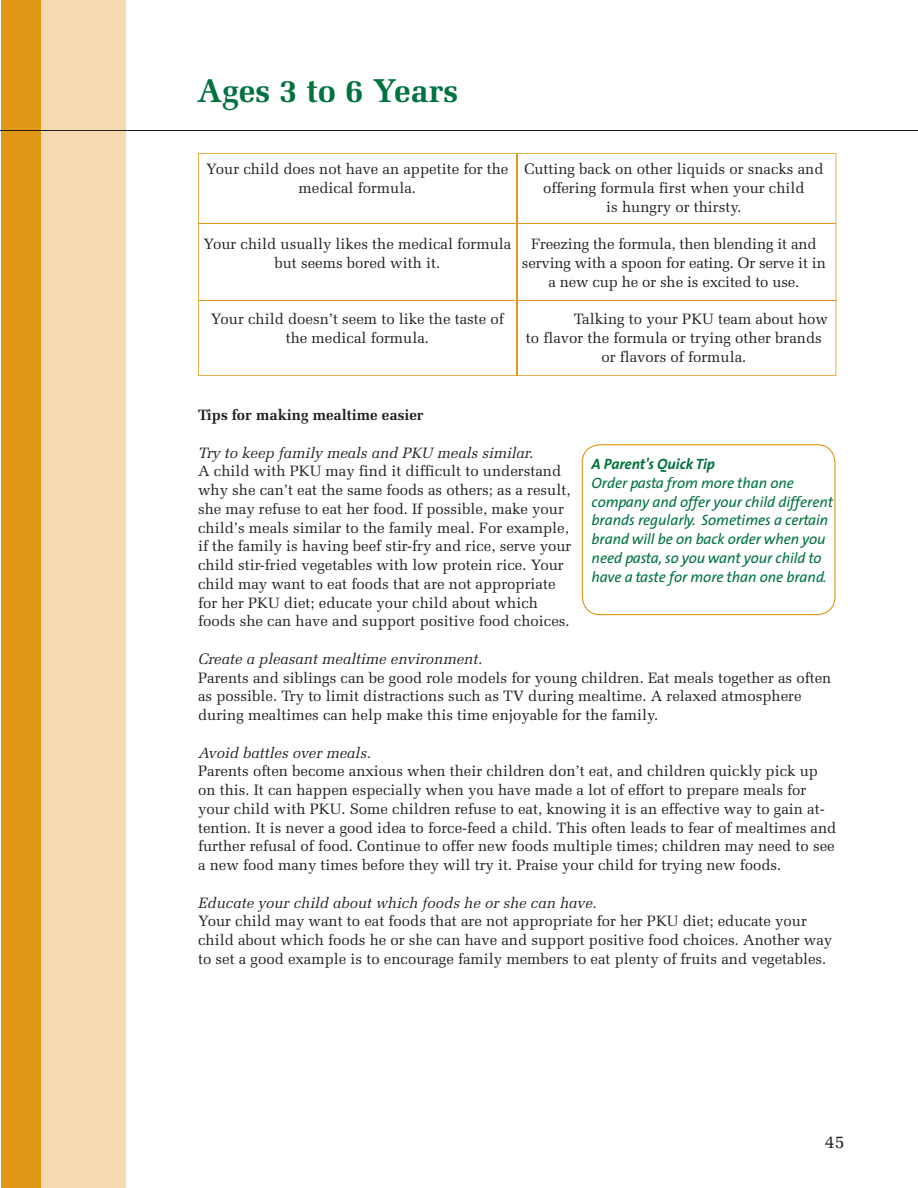
<style>
.page{position:relative;width:918px;height:1188px;background:#fff}
.page>*{position:absolute;margin:0;border:0;box-sizing:border-box;transform-origin:0 0}
.t1{font:700 33px "Melior LT Std";color:#007240}
.t2{font:18px "Melior";color:#231f20}
.t3{font:15px/18.8px "Melior";color:#231f20;text-align:center}
.t4{font:italic 15px/18.8px "The Sans";letter-spacing:-.005em;color:#007240}
.t5{font:italic 15px "Melior";color:#231f20}
.t6{font:700 15px "Melior LT Std";color:#231f20}
.t7{font:italic 700 15px "The Sans";letter-spacing:-.005em;color:#007240}
</style>
<div class="page">
<div style="left:1px;top:0;width:41px;height:1188px;background:#e29616"></div>
<div style="left:42px;top:0;width:84px;height:1188px;background:#f6d9b1"></div>
<hr style="left:1px;top:130px;width:917px;height:1px;background:#231f20">
<svg style="left:198px;top:153px;width:638px;height:223px"></svg>
<hr style="left:198px;top:223px;width:638px;height:1px;background:#e29616">
<hr style="left:516px;top:154px;width:1px;height:222px;background:#e29616">
<hr style="left:199px;top:301px;width:638px;height:1px;background:#e29616">
<svg style="left:582px;top:444px;width:254px;height:171px"></svg>
<h1 class="t1" style="left:197px;top:71px;width:263px">Ages 3 to 6 Years</h1>
<p class="t3" style="left:206px;top:160px;width:304px">Your child does not have an appetite for the medical formula.</p>
<p class="t3" style="left:203px;top:235px;width:310px">Your child usually likes the medical formula but seems bored with it.</p>
<p class="t3" style="left:211px;top:310px;width:295px">Your child doesn’t seem to like the taste of the medical formula.</p>
<p class="t3" style="left:524px;top:160px;width:301px">Cutting back on other liquids or snacks and offering formula first when your child<br>is hungry or thirsty.</p>
<p class="t3" style="left:522px;top:235px;width:305px">Freezing the formula, then blending it and serving with a spoon for eating. Or serve it in a new cup he or she is excited to use.</p>
<p class="t3" style="left:574px;top:310px;width:256px">Talking to your PKU team about how</p>
<p class="t3" style="left:526px;top:329px;width:297px">to flavor the formula or trying other brands</p>
<p class="t3" style="left:601px;top:347px;width:147px">or flavors of formula.</p>
<p class="t6" style="left:198px;top:406px;width:227px">Tips for making mealtime easier</p>
<p class="t5" style="left:198px;top:443px;width:337px">Try to keep family meals and PKU meals similar.</p>
<p class="t3" style="left:198px;top:462px;width:375px;text-align:left">A child with PKU may find it difficult to understand why she can’t eat the same foods as others; as a result, she may refuse to eat her food. If possible, make your child’s meals similar to the family meal. For example, if the family is having beef stir-fry and rice, serve your child stir-fried vegetables with low protein rice. Your child may want to eat foods that are not appropriate for her PKU diet; educate your child about which foods she can have and support positive food choices.</p>
<p class="t5" style="left:198px;top:650px;width:286px">Create a pleasant mealtime environment.</p>
<p class="t3" style="left:198px;top:668px;width:635px;text-align:left">Parents and siblings can be good role models for young children. Eat meals together as often as possible. Try to limit distractions such as TV during mealtime. A relaxed atmosphere during mealtimes can help make this time enjoyable for the family.</p>
<p class="t5" style="left:198px;top:743px;width:174px">Avoid battles over meals.</p>
<p class="t3" style="left:198px;top:762px;width:640px;text-align:left">Parents often become anxious when their children don’t eat, and children quickly pick up on this. It can happen especially when you have made a lot of effort to prepare meals for your child with PKU. Some children refuse to eat, knowing it is an effective way to gain at&shy;tention. It is never a good idea to force-feed a child. This often leads to fear of mealtimes and further refusal of food. Continue to offer new foods multiple times; children may need to see a new food many times before they will try it. Praise your child for trying new foods.</p>
<p class="t5" style="left:198px;top:893px;width:400px">Educate your child about which foods he or she can have.</p>
<p class="t3" style="left:198px;top:912px;width:636px;text-align:left">Your child may want to eat foods that are not appropriate for her PKU diet; educate your child about which foods he or she can have and support positive food choices. Another way to set a good example is to encourage family members to eat plenty of fruits and vegetables.</p>
<p class="t7" style="left:592px;top:451px;width:125px">A Parent's Quick Tip</p>
<p class="t4" style="left:592px;top:473px;width:243px">Order pasta from more than one company and offer your child different brands regularly. Sometimes a certain brand will be on back order when you need pasta, so you want your child to have a taste for more than one brand.</p>
<p class="t2" style="left:825px;top:1131px;width:22px">45</p>
</div>
